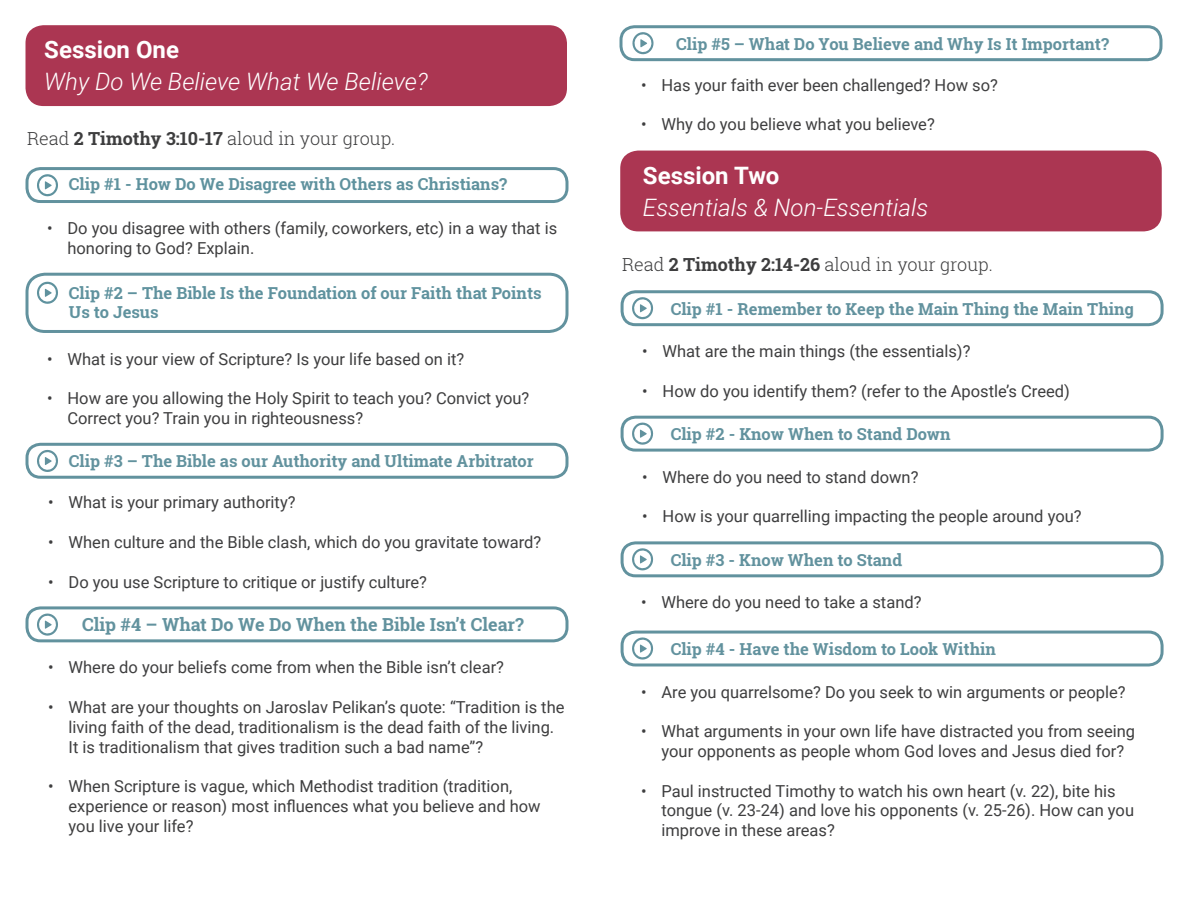
<style>
.page{position:relative;width:1188px;height:918px;background:#fff}
.page>*{position:absolute;margin:0;border:0;box-sizing:border-box;transform-origin:0 0}
.t1{font:italic 300 24px "Roboto";color:#fff}
.t2{font:700 24px "Roboto";color:#fff}
.t3{font:300 18px "Roboto Slab";color:#3e3e3f}
.t4{font:700 18px "Roboto Slab";color:#62929e}
.t5{font:16.5px/19.8px "Roboto";color:#3e3e3f}
.t6{font:700 16.5px "Roboto Slab";color:#62929e}
.t7{font:700 16.5px/19.8px "Roboto Slab";color:#5f929e}
.s1{font-weight:700}
</style>
<div class="page">
<div style="left:26px;top:25px;width:541px;height:81px;background:#ab3652;border-radius:18px"></div>
<div style="left:26px;top:167px;width:542px;height:36px;border:3px solid #62929e;border-radius:13px"></div>
<div style="left:26px;top:606px;width:542px;height:36px;border:3px solid #62929e;border-radius:13px"></div>
<div style="left:26px;top:443px;width:542px;height:36px;border:3px solid #62929e;border-radius:13px"></div>
<div style="left:26px;top:273px;width:542px;height:60px;border:3px solid #62929e;border-radius:18px"></div>
<svg style="left:37px;top:174px;width:21px;height:23px"></svg>
<svg style="left:37px;top:613px;width:21px;height:23px"></svg>
<svg style="left:37px;top:449px;width:21px;height:23px"></svg>
<svg style="left:37px;top:281px;width:21px;height:23px"></svg>
<div style="left:620px;top:151px;width:542px;height:80px;background:#ab3652;border-radius:18px"></div>
<div style="left:621px;top:290px;width:543px;height:36px;border:3px solid #62929e;border-radius:13px"></div>
<div style="left:621px;top:416px;width:543px;height:36px;border:3px solid #62929e;border-radius:13px"></div>
<div style="left:621px;top:541px;width:543px;height:36px;border:3px solid #62929e;border-radius:13px"></div>
<div style="left:621px;top:631px;width:543px;height:35px;border:3px solid #62929e;border-radius:13px"></div>
<div style="left:620px;top:25px;width:542px;height:36px;border:3px solid #62929e;border-radius:13px"></div>
<svg style="left:632px;top:297px;width:22px;height:23px"></svg>
<svg style="left:632px;top:422px;width:22px;height:23px"></svg>
<svg style="left:632px;top:548px;width:22px;height:23px"></svg>
<svg style="left:632px;top:637px;width:22px;height:23px"></svg>
<svg style="left:632px;top:32px;width:22px;height:23px"></svg>
<p class="t2" style="left:44px;top:32px;width:136px">Session One</p>
<p class="t1" style="left:44px;top:64px;width:385px">Why Do We Believe What We Believe?</p>
<p class="t3" style="left:27px;top:126px;width:370px">Read <span class="s1">2 Timothy 3:10-17</span> aloud in your group.</p>
<p class="t7" style="left:69px;top:174px;width:440px">Clip #1 - How Do We Disagree with Others as Christians?</p>
<p class="t5" style="left:68px;top:218px;width:491px;text-indent:-20px">• Do you disagree with others (family, coworkers, etc) in a way that is honoring to God? Explain.</p>
<p class="t7" style="left:69px;top:283px;width:474px">Clip #2 – The Bible Is the Foundation of our Faith that Points<br>Us to Jesus</p>
<p class="t5" style="left:47px;top:348px;width:419px">• What is your view of Scripture? Is your life based on it?</p>
<p class="t5" style="left:68px;top:388px;width:463px;text-indent:-20px">• How are you allowing the Holy Spirit to teach you? Convict you?<br>Correct you? Train you in righteousness?</p>
<p class="t6" style="left:69px;top:450px;width:466px">Clip #3 – The Bible as our Authority and Ultimate Arbitrator</p>
<p class="t5" style="left:48px;top:492px;width:249px">• What is your primary authority?</p>
<p class="t5" style="left:48px;top:532px;width:494px">• When culture and the Bible clash, which do you gravitate toward?</p>
<p class="t5" style="left:48px;top:571px;width:380px">• Do you use Scripture to critique or justify culture?</p>
<p class="t4" style="left:82px;top:612px;width:443px">Clip #4 – What Do We Do When the Bible Isn’t Clear?</p>
<p class="t5" style="left:48px;top:657px;width:457px">• Where do your beliefs come from when the Bible isn’t clear?</p>
<p class="t5" style="left:69px;top:697px;width:497px;text-indent:-20px">• What are your thoughts on Jaroslav Pelikan’s quote: “Tradition is the living faith of the dead, traditionalism is the dead faith of the living.<br>It is traditionalism that gives tradition such a bad name”?</p>
<p class="t5" style="left:69px;top:776px;width:474px;text-indent:-20px">• When Scripture is vague, which Methodist tradition (tradition, experience or reason) most influences what you believe and how you live your life?</p>
<p class="t6" style="left:676px;top:32px;width:434px">Clip #5 – What Do You Believe and Why Is It Important?</p>
<p class="t5" style="left:641px;top:74px;width:358px">• Has your faith ever been challenged? How so?</p>
<p class="t5" style="left:641px;top:114px;width:295px">• Why do you believe what you believe?</p>
<p class="t2" style="left:643px;top:159px;width:138px">Session Two</p>
<p class="t1" style="left:643px;top:190px;width:287px">Essentials &amp; Non-Essentials</p>
<p class="t3" style="left:622px;top:252px;width:372px">Read <span class="s1">2 Timothy 2:14-26</span> aloud in your group.</p>
<p class="t6" style="left:671px;top:297px;width:465px">Clip #1 - Remember to Keep the Main Thing the Main Thing</p>
<p class="t5" style="left:642px;top:341px;width:330px">• What are the main things (the essentials)?</p>
<p class="t5" style="left:642px;top:381px;width:429px">• How do you identify them? (refer to the Apostle’s Creed)</p>
<p class="t6" style="left:671px;top:423px;width:282px">Clip #2 - Know When to Stand Down</p>
<p class="t5" style="left:642px;top:466px;width:278px">• Where do you need to stand down?</p>
<p class="t5" style="left:642px;top:506px;width:441px">• How is your quarrelling impacting the people around you?</p>
<p class="t6" style="left:671px;top:549px;width:233px">Clip #3 - Know When to Stand</p>
<p class="t5" style="left:641px;top:592px;width:282px">• Where do you need to take a stand?</p>
<p class="t6" style="left:671px;top:638px;width:327px">Clip #4 - Have the Wisdom to Look Within</p>
<p class="t5" style="left:641px;top:681px;width:486px">• Are you quarrelsome? Do you seek to win arguments or people?</p>
<p class="t5" style="left:641px;top:721px;width:495px;text-align:center">• What arguments in your own life have distracted you from seeing your opponents as people whom God loves and Jesus died for?</p>
<p class="t5" style="left:662px;top:780px;width:474px;text-indent:-20px">• Paul instructed Timothy to watch his own heart (v. 22), bite his tongue (v. 23-24) and love his opponents (v. 25-26). How can you improve in these areas?</p>
</div>
